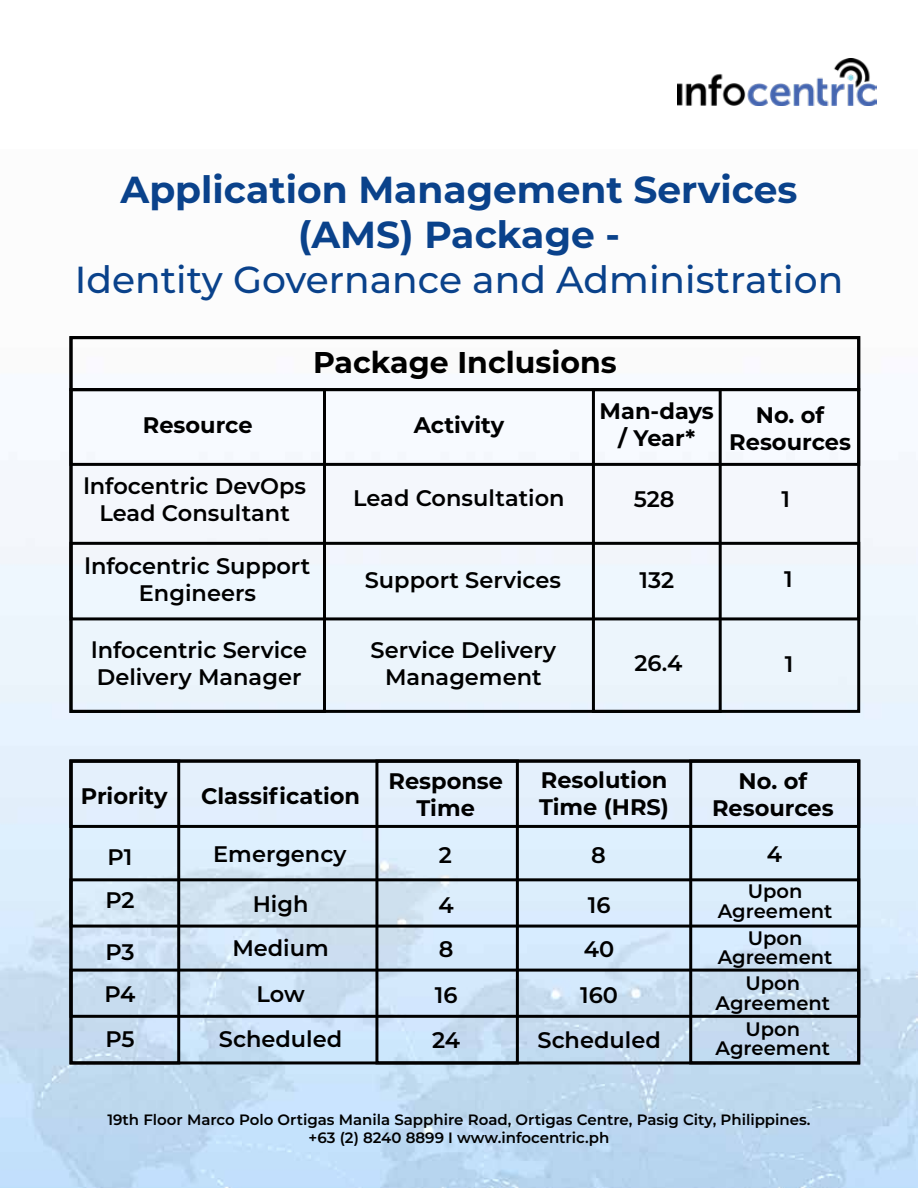
<style>
.page{position:relative;width:918px;height:1188px;background:#fff}
.page>*{position:absolute;margin:0;border:0;box-sizing:border-box;transform-origin:0 0}
.t1{font:700 37.65px/45.2px "Montserrat";color:#0a428b;text-align:center}
.t2{font:500 37.65px "Montserrat";color:#0a428b}
.t3{font:700 30px "Montserrat";color:#000}
.t4{font:600 22.5px/27px "Montserrat";color:#000;text-align:center}
.t5{font:700 22.5px/27px "Montserrat";color:#000;text-align:center}
.t6{font:600 19.5px/19.5px "Montserrat";color:#000;text-align:center}
.t7{font:600 15px/18px "Montserrat";color:#000;text-align:center}
</style>
<div class="page">
<img style="left:0;top:336px;width:918px;height:852px">
<div style="left:69px;top:336px;width:791px;height:55px;border:3px solid #000"></div>
<div style="left:69px;top:388px;width:791px;height:78px;border:3px solid #000"></div>
<div style="left:69px;top:542px;width:791px;height:78px;border:3px solid #000"></div>
<div style="left:69px;top:388px;width:257px;height:325px;border:3px solid #000"></div>
<div style="left:592px;top:388px;width:130px;height:325px;border:3px solid #000"></div>
<div style="left:69px;top:760px;width:791px;height:68px;border:3px solid #000"></div>
<div style="left:69px;top:878px;width:791px;height:50px;border:3px solid #000"></div>
<div style="left:69px;top:969px;width:791px;height:49px;border:3px solid #000"></div>
<div style="left:69px;top:760px;width:111px;height:304px;border:3px solid #000"></div>
<div style="left:375px;top:760px;width:144px;height:304px;border:3px solid #000"></div>
<div style="left:689px;top:760px;width:171px;height:304px;border:3px solid #000"></div>
<img style="left:677px;top:59px;width:200px;height:46px">
<h1 class="t1" style="left:121px;top:165px;width:678px">Application Management Services (AMS) Package -</h1>
<h1 class="t2" style="left:75px;top:253px;width:770px">Identity Governance and Administration</h1>
<p class="t5" style="left:143px;top:410px;width:111px">Resource</p>
<h2 class="t3" style="left:313px;top:341px;width:305px">Package Inclusions</h2>
<p class="t5" style="left:414px;top:410px;width:92px">Activity</p>
<p class="t5" style="left:600px;top:397px;width:116px">Man-days / Year*</p>
<p class="t5" style="left:729px;top:400px;width:123px">No. of<br>Resources</p>
<p class="t4" style="left:83px;top:471px;width:224px">lnfocentric DevOps<br>Lead Consultant</p>
<p class="t4" style="left:353px;top:484px;width:213px">Lead Consultation</p>
<p class="t4" style="left:634px;top:485px;width:42px">528</p>
<p class="t4" style="left:781px;top:485px;width:10px">1</p>
<p class="t4" style="left:85px;top:551px;width:227px">lnfocentric Support<br>Engineers</p>
<p class="t4" style="left:365px;top:565px;width:198px">Support Services</p>
<p class="t4" style="left:639px;top:565px;width:36px">132</p>
<p class="t4" style="left:784px;top:565px;width:10px">1</p>
<p class="t4" style="left:91px;top:636px;width:217px;text-align:left">lnfocentric Service<br>Delivery Manager</p>
<p class="t4" style="left:371px;top:636px;width:187px">Service Delivery<br>Management</p>
<p class="t4" style="left:635px;top:649px;width:50px">26.4</p>
<p class="t4" style="left:785px;top:649px;width:10px">1</p>
<p class="t5" style="left:81px;top:781px;width:88px">Priority</p>
<p class="t5" style="left:201px;top:781px;width:161px">Classification</p>
<p class="t4" style="left:108px;top:843px;width:26px">P1</p>
<p class="t4" style="left:213px;top:840px;width:135px">Emergency</p>
<p class="t4" style="left:232px;top:881px;width:98px;line-height:43.5px">High<br>Medium</p>
<p class="t4" style="left:219px;top:971px;width:125px;line-height:44.4px">Low<br>Scheduled</p>
<p class="t4" style="left:105px;top:885px;width:31px">P2</p>
<p class="t4" style="left:105px;top:929px;width:32px;line-height:42.5px;text-align:left">P3<br>P4</p>
<p class="t4" style="left:105px;top:1024px;width:31px">P5</p>
<p class="t5" style="left:388px;top:767px;width:116px">Response<br>Time</p>
<p class="t5" style="left:539px;top:765px;width:131px;text-align:left">Resolution<br>Time (HRS)</p>
<p class="t5" style="left:712px;top:767px;width:123px">No. of<br>Resources</p>
<p class="t4" style="left:439px;top:841px;width:15px">2</p>
<p class="t4" style="left:439px;top:883px;width:17px;line-height:43.5px;text-align:left">4<br>8</p>
<p class="t4" style="left:432px;top:972px;width:30px;line-height:44.4px;text-align:left">16<br>24</p>
<p class="t4" style="left:591px;top:841px;width:16px">8</p>
<p class="t4" style="left:584px;top:883px;width:32px;line-height:43.5px;text-align:left">16<br>40</p>
<p class="t4" style="left:538px;top:972px;width:125px;line-height:44.4px">160<br>Scheduled</p>
<p class="t4" style="left:767px;top:840px;width:17px">4</p>
<p class="t6" style="left:718px;top:881px;width:116px">Upon<br>Agreement</p>
<p class="t6" style="left:718px;top:927px;width:116px">Upon<br>Agreement</p>
<p class="t6" style="left:716px;top:973px;width:116px">Upon<br>Agreement</p>
<p class="t6" style="left:716px;top:1018px;width:116px">Upon<br>Agreement</p>
<p class="t7" style="left:107px;top:1110px;width:705px">19th Floor Marco Polo Ortigas Manila Sapphire Road, Ortigas Centre, Pasig City, Philippines. +63 (2) 8240 8899 I www.infocentric.ph</p>
</div>
